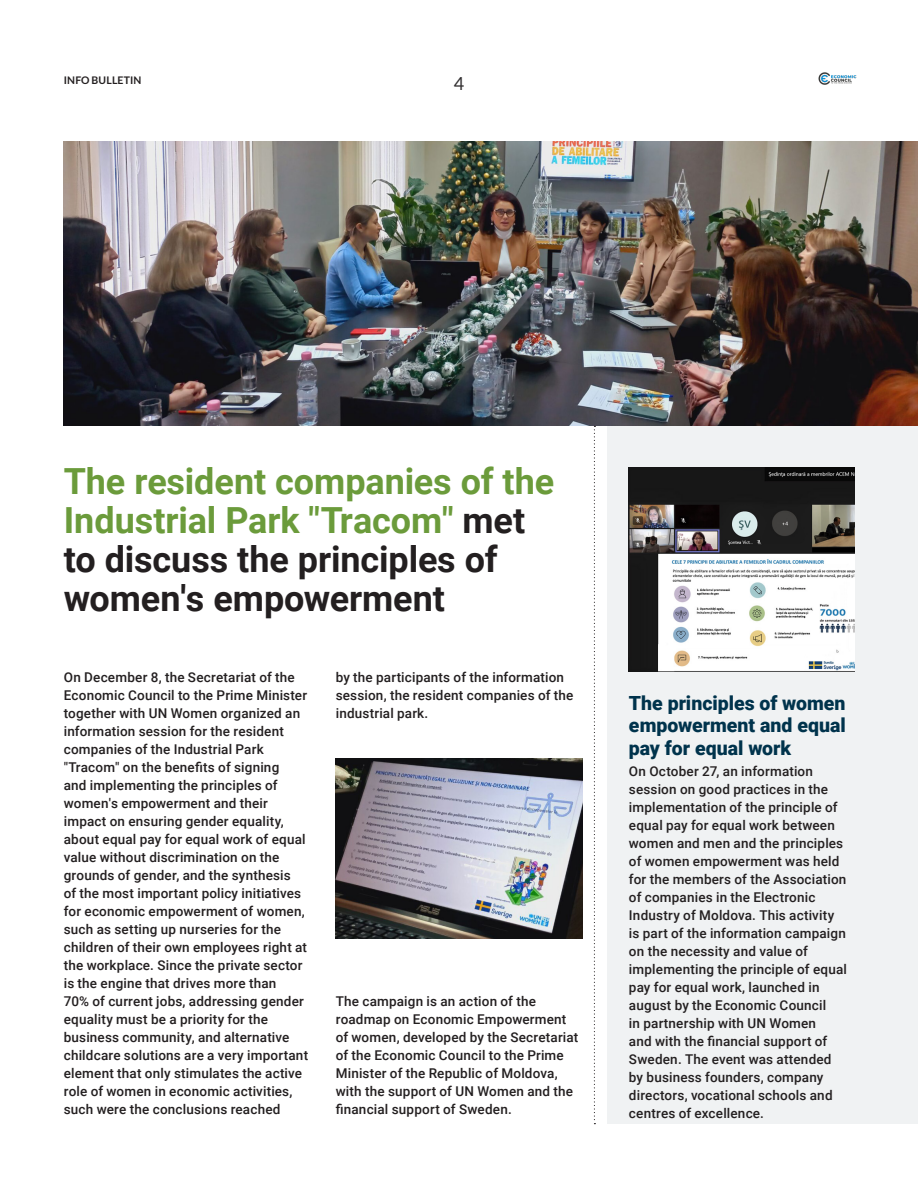
<style>
.page{position:relative;width:918px;height:1188px;background:#fff}
.page>*{position:absolute;margin:0;border:0;box-sizing:border-box;transform-origin:0 0}
.H1__align_left{font:700 36px/39px "Roboto";letter-spacing:-.005em;color:#6b9b3b}
.Highlight_Text__alig{font:900 19.5px/22.5px "Roboto";color:#00334c;text-align:justify}
.t1{font:18px "Lato";color:#312f30}
.Body_Text__align_lef{font:500 13.5px/18px "Roboto";letter-spacing:.015em;color:#231f20}
.t2{font:700 10.5px "Lato";letter-spacing:.01em;color:#231f20}
.s1{color:#231f20}
</style>
<div class="page">
<div style="left:608px;top:425px;width:310px;height:699px;background:#f0f2f3"></div>
<img style="left:64px;top:142px;width:854px;height:284px">
<img style="left:629px;top:467px;width:225px;height:204px">
<img style="left:336px;top:758px;width:246px;height:181px">
<svg style="left:594px;top:426px;width:1px;height:698px"></svg>
<img style="left:818px;top:72px;width:39px;height:13px">
<p class="t2" style="left:64px;top:74px;width:79px">INFO BULLETIN</p>
<h3 class="t1" style="left:454px;top:73px;width:12px">4</h3>
<p class="H1__align_left" style="left:64px;top:460px;width:492px">The resident companies of the<br>Industrial Park "Tracom" <span class="s1">met to discuss the principles of women's empowerment</span></p>
<p class="Body_Text__align_lef" style="left:64px;top:668px;width:246px">On December 8, the Secretariat of the Economic Council to the Prime Minister together with UN Women organized an information session for the resident companies of the Industrial Park "Tracom" on the benefits of signing<br>and implementing the principles of women's empowerment and their impact on ensuring gender equality, about equal pay for equal work of equal value without discrimination on the grounds of gender, and the synthesis<br>of the most important policy initiatives for economic empowerment of women, such as setting up nurseries for the children of their own employees right at the workplace. Since the private sector is the engine that drives more than<br>70% of current jobs, addressing gender equality must be a priority for the business community, and alternative childcare solutions are a very important element that only stimulates the active role of women in economic activities, such were the conclusions reached</p>
<p class="Body_Text__align_lef" style="left:336px;top:668px;width:239px">by the participants of the information session, the resident companies of the industrial park.</p>
<p class="Body_Text__align_lef" style="left:336px;top:992px;width:244px">The campaign is an action of the roadmap on Economic Empowerment of women, developed by the Secretariat of the Economic Council to the Prime Minister of the Republic of Moldova, with the support of UN Women and the financial support of Sweden.</p>
<p class="Highlight_Text__alig" style="left:629px;top:691px;width:218px">The principles of women empowerment and equal pay for equal work</p>
<p class="Body_Text__align_lef" style="left:629px;top:762px;width:219px">On October 27, an information session on good practices in the implementation of the principle of equal pay for equal work between women and men and the principles of women empowerment was held for the members of the Association of companies in the Electronic<br>Industry of Moldova. This activity is part of the information campaign on the necessity and value of implementing the principle of equal pay for equal work, launched in august by the Economic Council<br>in partnership with UN Women<br>and with the financial support of<br>Sweden. The event was attended by business founders, company directors, vocational schools and centres of excellence.</p>
</div>
